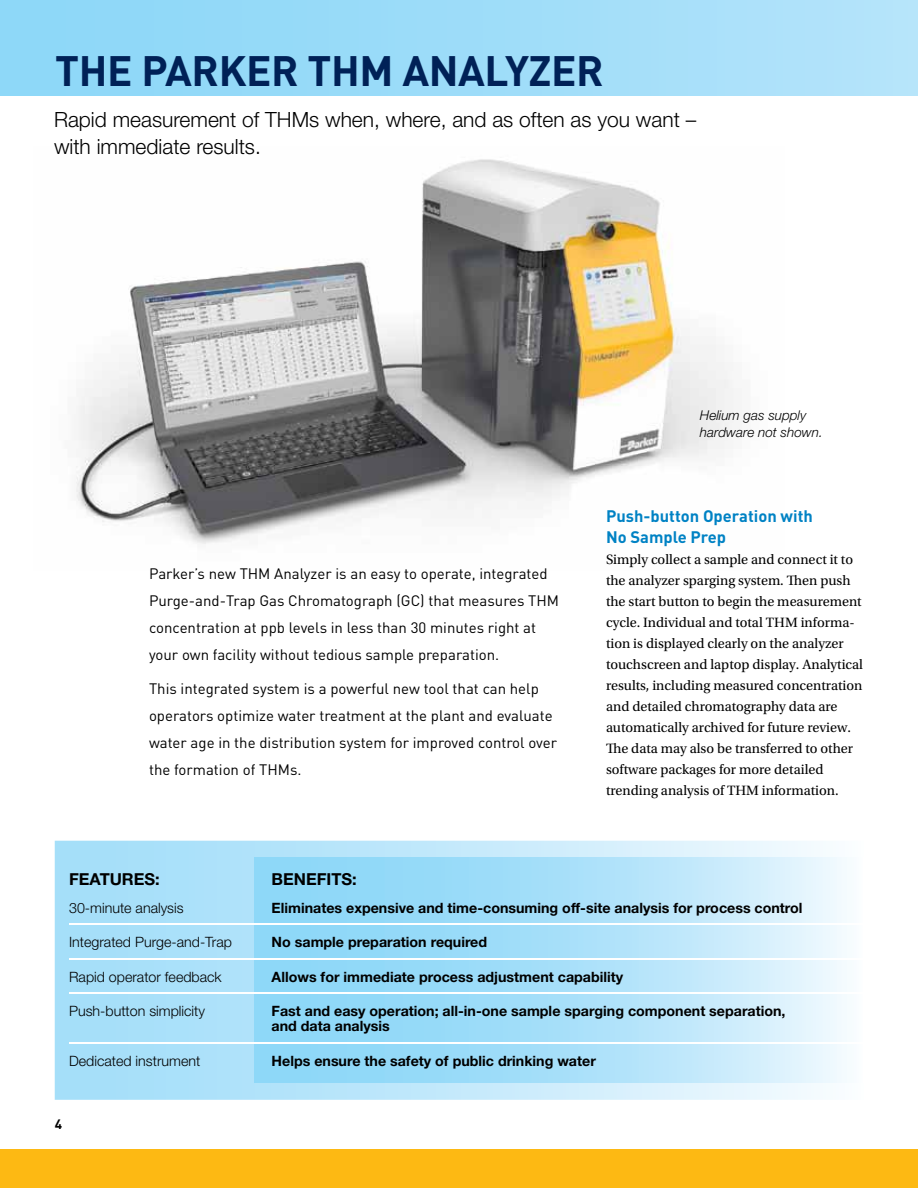
<style>
.page{position:relative;width:918px;height:1188px;background:#fff}
.page>*{position:absolute;margin:0;border:0;box-sizing:border-box;transform-origin:0 0}
.t1{font:700 42px "DINOT";letter-spacing:-.01em;color:#002157}
.t2{font:300 21px/27px "Helvetica Neue LT Std";color:#000}
.t3{font:700 16.5px/21px "DINOT";color:#0082c4}
.t4{font:700 16.5px "Helvetica Neue LT Std";color:#000}
.t5{font:15px/27px "DINOT";color:#000}
.t6{font:14.25px/21px "Utopia Std";color:#000}
.t7{font:700 14.25px/15px "Helvetica Neue LT Std";color:#000}
.t8{font:300 14.25px "Helvetica Neue LT Std";color:#000}
.t9{font:italic 300 13.5px/16.5px "Helvetica Neue LT Std";color:#000}
.t10{font:700 13.5px "DINOT";color:#000}
</style>
<div class="page">
<div style="left:0;top:0;width:918px;height:95px;background:linear-gradient(to right,#8ad6f8,#b3e3fa)"></div>
<img style="left:76px;top:159px;width:658px;height:385px">
<div style="left:0;top:1150px;width:918px;height:38px;background:#fdb913"></div>
<svg style="left:55px;top:841px;width:765px;height:259px;background:#b3e3fa"></svg>
<img style="left:255px;top:857px;width:592px;height:226px">
<hr style="left:69px;top:923px;width:795px;height:2px;background:#fff">
<hr style="left:69px;top:958px;width:795px;height:1px;background:#fff">
<hr style="left:69px;top:992px;width:795px;height:2px;background:#fff">
<hr style="left:69px;top:1042px;width:795px;height:1px;background:#fff">
<h1 class="t1" style="left:55px;top:42px;width:550px">THE PARKER THM ANALYZER</h1>
<h2 class="t2" style="left:54px;top:106px;width:644px">Rapid measurement of THMs when, where, and as often as you want – with immediate results.</h2>
<p class="t5" style="left:149px;top:559px;width:412px">Parker’s new THM Analyzer is an easy to operate, integrated Purge-and-Trap Gas Chromatograph (GC) that measures THM concentration at ppb levels in less than 30 minutes right at your own facility without tedious sample preparation.</p>
<p class="t5" style="left:149px;top:674px;width:410px">This integrated system is a powerful new tool that can help operators optimize water treatment at the plant and evaluate water age in the distribution system for improved control over the formation of THMs.</p>
<p class="t9" style="left:700px;top:407px;width:125px">Helium gas supply hardware not shown.</p>
<p class="t3" style="left:606px;top:505px;width:208px">Push-button Operation with<br>No Sample Prep</p>
<p class="t6" style="left:606px;top:550px;width:249px">Simply collect a sample and connect it to the analyzer sparging system.</p>
<p class="t6" style="left:802px;top:571px;width:50px">en push</p>
<p class="t6" style="left:606px;top:592px;width:257px">the start button to begin the measurement</p>
<p class="t6" style="left:606px;top:613px;width:250px">cycle. Individual and total THM informa-</p>
<p class="t6" style="left:606px;top:634px;width:239px">tion is displayed clearly on the analyzer</p>
<p class="t6" style="left:606px;top:655px;width:259px">touchscreen and laptop display. Analytical</p>
<p class="t6" style="left:606px;top:676px;width:258px">results, including measured concentration</p>
<p class="t6" style="left:606px;top:697px;width:233px">and detailed chromatography data are</p>
<p class="t6" style="left:606px;top:718px;width:246px">automatically archived for future review.</p>
<p class="t6" style="left:621px;top:739px;width:233px">e data may also be transferred to other</p>
<p class="t6" style="left:606px;top:760px;width:219px">software packages for more detailed</p>
<p class="t6" style="left:606px;top:781px;width:234px">trending analysis of THM information.</p>
<p class="t4" style="left:69px;top:869px;width:92px">FEATURES:</p>
<p class="t4" style="left:272px;top:869px;width:87px">BENEFITS:</p>
<p class="t8" style="left:69px;top:899px;width:116px">30-minute analysis</p>
<p class="t7" style="left:272px;top:900px;width:533px">Eliminates expensive and time-consuming off-site analysis for process control</p>
<p class="t8" style="left:69px;top:933px;width:164px">Integrated Purge-and-Trap</p>
<p class="t7" style="left:272px;top:934px;width:217px">No sample preparation required</p>
<p class="t8" style="left:69px;top:968px;width:154px">Rapid operator feedback</p>
<p class="t7" style="left:272px;top:969px;width:353px">Allows for immediate process adjustment capability</p>
<p class="t8" style="left:69px;top:1002px;width:137px">Push-button simplicity</p>
<p class="t7" style="left:272px;top:1003px;width:515px">Fast and easy operation; all-in-one sample sparging component separation, and data analysis</p>
<p class="t8" style="left:69px;top:1052px;width:133px">Dedicated instrument</p>
<p class="t7" style="left:272px;top:1053px;width:326px">Helps ensure the safety of public drinking water</p>
<p class="t10" style="left:55px;top:1115px;width:9px">4</p>
</div>
